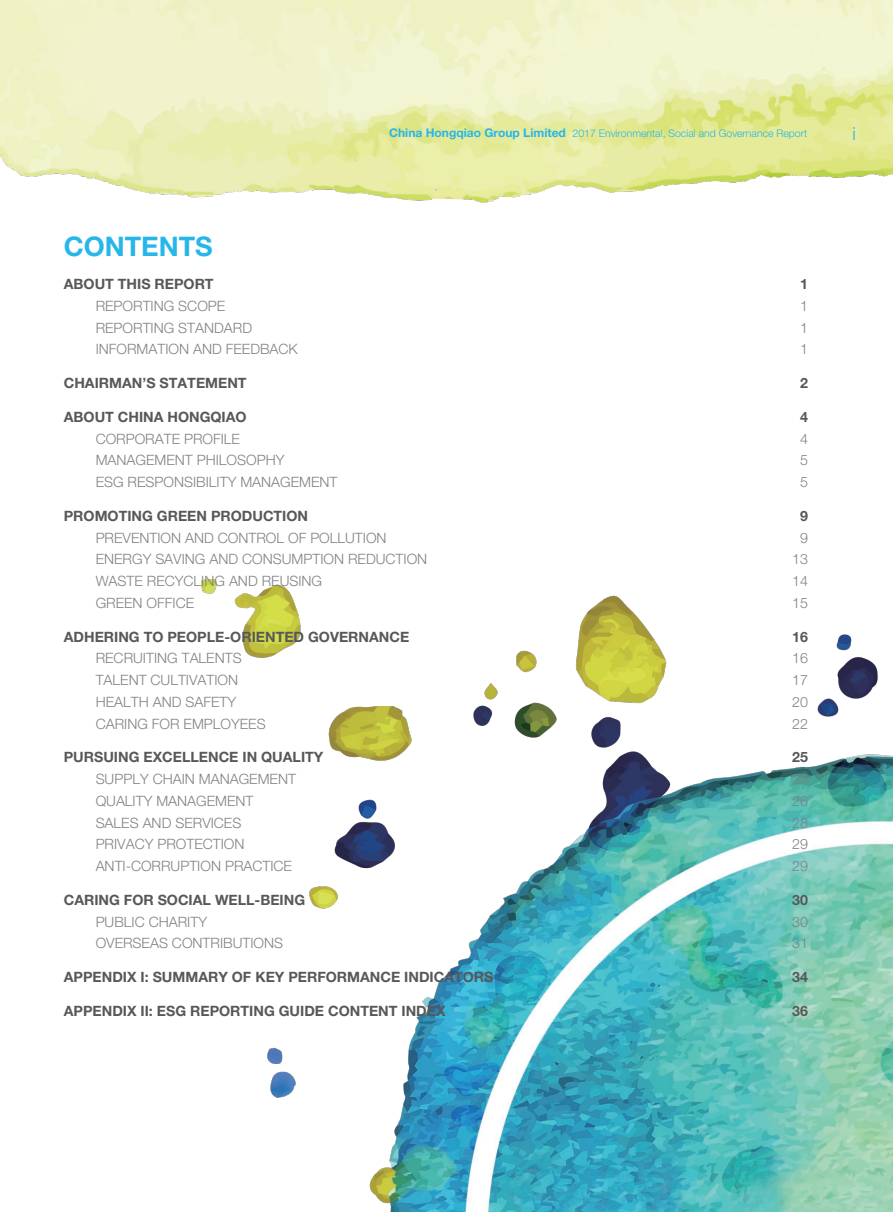
<style>
.page{position:relative;width:893px;height:1212px;background:#fff}
.page>*{position:absolute;margin:0;border:0;box-sizing:border-box;transform-origin:0 0}
.t1{font:700 27px "Helvetica Neue LT Std";color:#26b6ea}
.t2{font:300 18px "Helvetica Neue LT Std";color:#26b6ea}
.t3{font:300 14.25px "Helvetica Neue LT Std";color:#808285}
.t4{font:700 14.25px "Helvetica Neue LT Std";color:#57585a}
.t5{font:300 10.5px "Helvetica Neue LT Std";color:#26b6ea}
.s1{font-weight:700;font-size:12px}
</style>
<div class="page">
<img style="left:0;top:0;width:893px;height:203px">
<img style="left:201px;top:580px;width:692px;height:632px">
<p class="t5" style="left:389px;top:127px;width:419px"><span class="s1">China Hongqiao Group Limited</span> 2017 Environmental, Social and Governance Report</p>
<p class="t2" style="left:852px;top:122px;width:5px">i</p>
<h1 class="t1" style="left:64px;top:230px;width:151px">CONTENTS</h1>
<p class="t4" style="left:64px;top:275px;width:151px">ABOUT THIS REPORT</p>
<p class="t4" style="left:800px;top:275px;width:9px">1</p>
<p class="t3" style="left:96px;top:297px;width:131px">REPORTING SCOPE</p>
<p class="t3" style="left:800px;top:297px;width:9px">1</p>
<p class="t3" style="left:96px;top:319px;width:158px">REPORTING STANDARD</p>
<p class="t3" style="left:800px;top:319px;width:9px">1</p>
<p class="t3" style="left:96px;top:341px;width:204px">INFORMATION AND FEEDBACK</p>
<p class="t3" style="left:800px;top:341px;width:9px">1</p>
<p class="t4" style="left:64px;top:374px;width:184px">CHAIRMAN’S STATEMENT</p>
<p class="t4" style="left:800px;top:374px;width:9px">2</p>
<p class="t4" style="left:64px;top:408px;width:184px">ABOUT CHINA HONGQIAO</p>
<p class="t4" style="left:800px;top:408px;width:9px">4</p>
<p class="t3" style="left:96px;top:430px;width:146px">CORPORATE PROFILE</p>
<p class="t3" style="left:800px;top:430px;width:9px">4</p>
<p class="t3" style="left:96px;top:452px;width:190px">MANAGEMENT PHILOSOPHY</p>
<p class="t3" style="left:800px;top:452px;width:9px">5</p>
<p class="t3" style="left:96px;top:473px;width:243px">ESG RESPONSIBILITY MANAGEMENT</p>
<p class="t3" style="left:800px;top:473px;width:9px">5</p>
<p class="t4" style="left:64px;top:507px;width:246px">PROMOTING GREEN PRODUCTION</p>
<p class="t4" style="left:800px;top:507px;width:9px">9</p>
<p class="t3" style="left:96px;top:529px;width:292px">PREVENTION AND CONTROL OF POLLUTION</p>
<p class="t3" style="left:800px;top:529px;width:9px">9</p>
<p class="t3" style="left:96px;top:551px;width:333px">ENERGY SAVING AND CONSUMPTION REDUCTION</p>
<p class="t3" style="left:792px;top:551px;width:17px">13</p>
<p class="t3" style="left:96px;top:572px;width:228px">WASTE RECYCLING AND REUSING</p>
<p class="t3" style="left:792px;top:572px;width:17px">14</p>
<p class="t3" style="left:96px;top:594px;width:100px">GREEN OFFICE</p>
<p class="t3" style="left:792px;top:594px;width:17px">15</p>
<p class="t4" style="left:64px;top:628px;width:347px">ADHERING TO PEOPLE-ORIENTED GOVERNANCE</p>
<p class="t4" style="left:792px;top:628px;width:17px">16</p>
<p class="t3" style="left:96px;top:650px;width:147px">RECRUITING TALENTS</p>
<p class="t3" style="left:792px;top:650px;width:17px">16</p>
<p class="t3" style="left:96px;top:671px;width:144px">TALENT CULTIVATION</p>
<p class="t3" style="left:792px;top:671px;width:17px">17</p>
<p class="t3" style="left:96px;top:693px;width:142px">HEALTH AND SAFETY</p>
<p class="t3" style="left:792px;top:693px;width:17px">20</p>
<p class="t3" style="left:96px;top:715px;width:172px">CARING FOR EMPLOYEES</p>
<p class="t3" style="left:792px;top:715px;width:17px">22</p>
<p class="t4" style="left:64px;top:748px;width:261px">PURSUING EXCELLENCE IN QUALITY</p>
<p class="t4" style="left:792px;top:748px;width:17px">25</p>
<p class="t3" style="left:96px;top:770px;width:202px">SUPPLY CHAIN MANAGEMENT</p>
<p class="t3" style="left:792px;top:770px;width:17px">25</p>
<p class="t3" style="left:96px;top:792px;width:159px">QUALITY MANAGEMENT</p>
<p class="t3" style="left:792px;top:792px;width:17px">26</p>
<p class="t3" style="left:96px;top:814px;width:147px">SALES AND SERVICES</p>
<p class="t3" style="left:792px;top:814px;width:17px">28</p>
<p class="t3" style="left:96px;top:836px;width:150px">PRIVACY PROTECTION</p>
<p class="t3" style="left:792px;top:836px;width:17px">29</p>
<p class="t3" style="left:96px;top:857px;width:198px">ANTI-CORRUPTION PRACTICE</p>
<p class="t3" style="left:792px;top:857px;width:17px">29</p>
<p class="t4" style="left:64px;top:891px;width:243px">CARING FOR SOCIAL WELL-BEING</p>
<p class="t4" style="left:792px;top:891px;width:17px">30</p>
<p class="t3" style="left:96px;top:913px;width:113px">PUBLIC CHARITY</p>
<p class="t3" style="left:792px;top:913px;width:17px">30</p>
<p class="t3" style="left:96px;top:935px;width:189px">OVERSEAS CONTRIBUTIONS</p>
<p class="t3" style="left:792px;top:935px;width:17px">31</p>
<p class="t4" style="left:64px;top:968px;width:431px">APPENDIX I: SUMMARY OF KEY PERFORMANCE INDICATORS</p>
<p class="t4" style="left:792px;top:968px;width:17px">34</p>
<p class="t4" style="left:64px;top:1002px;width:383px">APPENDIX II: ESG REPORTING GUIDE CONTENT INDEX</p>
<p class="t4" style="left:792px;top:1002px;width:17px">36</p>
</div>
